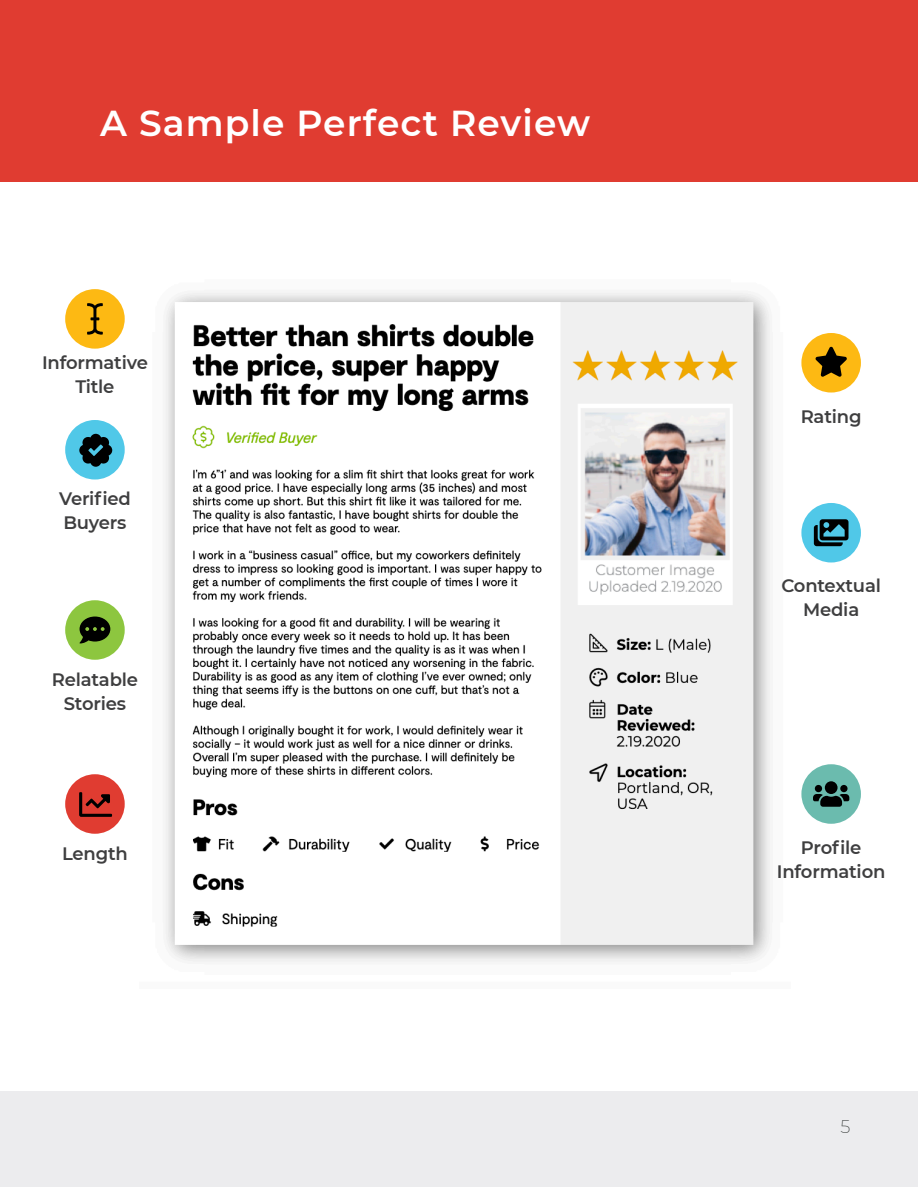
<style>
.page{position:relative;width:918px;height:1188px;background:#fff}
.page>*{position:absolute;margin:0;border:0;box-sizing:border-box;transform-origin:0 0}
.t1{font:600 36px "Montserrat";letter-spacing:.03em;color:#fff}
.t2{font:600 18px/24px "Montserrat";letter-spacing:-.01em;color:#3e3e3f;text-align:center}
.t3{font:200 18px "Montserrat";color:#353937}
</style>
<div class="page">
<div style="left:0;top:0;width:918px;height:182px;background:#e03c31"></div>
<img style="left:165px;top:292px;width:605px;height:670px">
<div style="left:65px;top:289px;width:60px;height:60px;background:#fdb913;border-radius:50%"></div>
<svg style="left:87px;top:303px;width:16px;height:32px"></svg>
<div style="left:801px;top:764px;width:60px;height:60px;background:#6bbbae;border-radius:50%"></div>
<svg style="left:813px;top:781px;width:36px;height:26px"></svg>
<div style="left:65px;top:774px;width:60px;height:60px;background:#e03c31;border-radius:50%"></div>
<svg style="left:79px;top:792px;width:33px;height:25px"></svg>
<div style="left:65px;top:600px;width:60px;height:60px;background:#8dc63f;border-radius:50%"></div>
<svg style="left:80px;top:617px;width:30px;height:26px"></svg>
<div style="left:801px;top:333px;width:60px;height:60px;background:#fdb913;border-radius:50%"></div>
<svg style="left:816px;top:347px;width:31px;height:30px"></svg>
<div style="left:65px;top:420px;width:60px;height:60px;background:#50c8e8;border-radius:50%"></div>
<svg style="left:79px;top:434px;width:33px;height:33px"></svg>
<div style="left:801px;top:503px;width:60px;height:59px;background:#50c8e8;border-radius:50%"></div>
<svg style="left:814px;top:519px;width:35px;height:27px"></svg>
<div style="left:0;top:1091px;width:918px;height:96px;background:#ececee"></div>
<p class="t1" style="left:100px;top:98px;width:492px">A Sample Perfect Review</p>
<p class="t2" style="left:42px;top:350px;width:107px">Informative</p>
<p class="t2" style="left:75px;top:374px;width:41px">Title</p>
<p class="t2" style="left:59px;top:486px;width:73px;text-align:left">Verified<br>Buyers</p>
<p class="t2" style="left:52px;top:667px;width:88px">Relatable<br>Stories</p>
<p class="t2" style="left:62px;top:841px;width:67px">Length</p>
<p class="t2" style="left:801px;top:404px;width:62px">Rating</p>
<p class="t2" style="left:781px;top:573px;width:101px">Contextual</p>
<p class="t2" style="left:803px;top:597px;width:58px">Media</p>
<p class="t2" style="left:801px;top:835px;width:62px">Profile</p>
<p class="t2" style="left:777px;top:859px;width:110px">Information</p>
<p class="t3" style="left:841px;top:1115px;width:11px">5</p>
</div>
